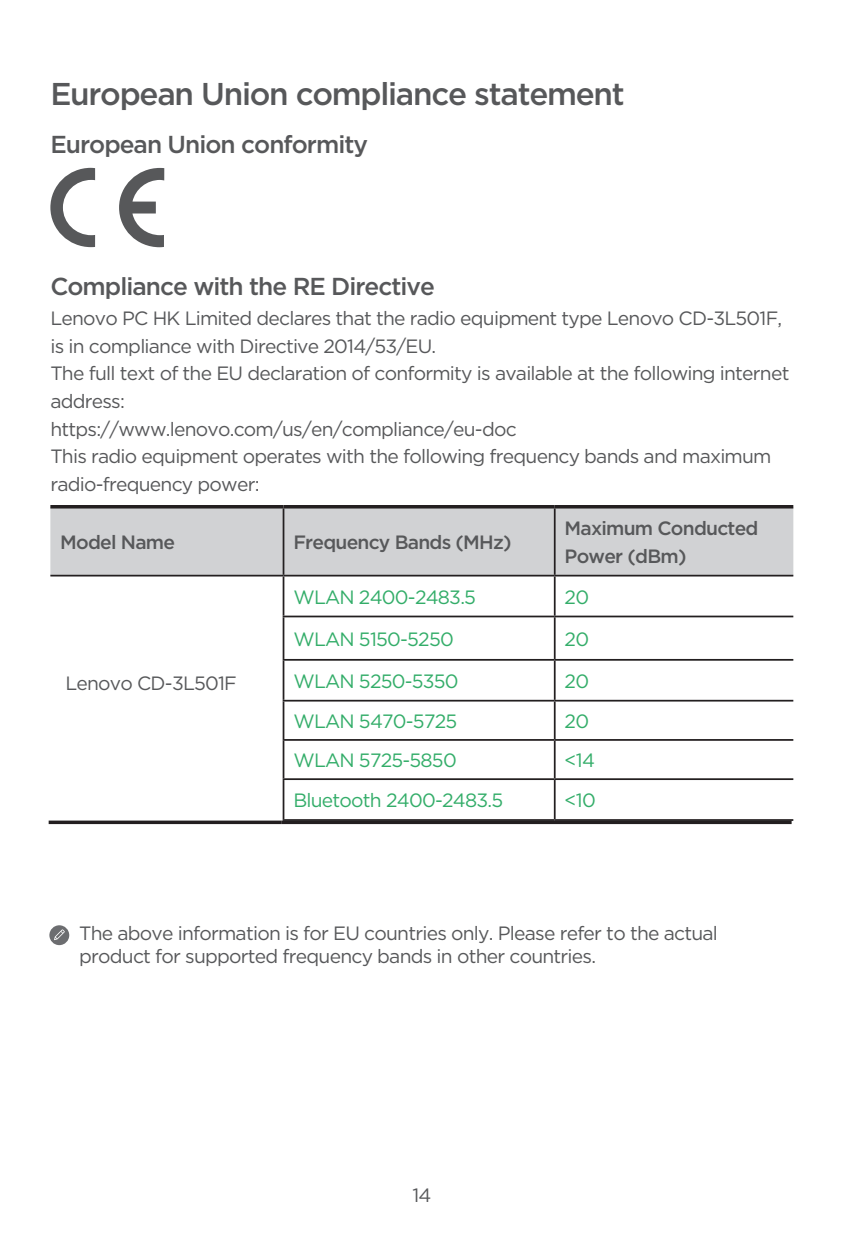
<style>
.page{position:relative;width:844px;height:1241px;background:#fff}
.page>*{position:absolute;margin:0;border:0;box-sizing:border-box;transform-origin:0 0}
.t1{font:500 31.5px "Gotham";letter-spacing:-.04em;color:#57585a}
.t2{font:500 24.5px "Gotham";letter-spacing:-.04em;color:#57585a}
.t3{font:19.25px/27.7px "Gotham";letter-spacing:-.04em;color:#57585a}
.t4{font:19.25px "Gotham";letter-spacing:-.04em;color:#33ad69}
.t5{font:500 19.25px/28px "Gotham";letter-spacing:-.04em;color:#57585a}
</style>
<div class="page">
<svg style="left:119px;top:168px;width:45px;height:79px"></svg>
<svg style="left:50px;top:168px;width:45px;height:79px"></svg>
<div style="left:50px;top:508px;width:743px;height:66px;background:#d1d2d4"></div>
<hr style="left:50px;top:505px;width:233px;height:3px;background:#231f20">
<hr style="left:283px;top:505px;width:271px;height:3px;background:#231f20">
<hr style="left:554px;top:505px;width:239px;height:3px;background:#231f20">
<svg style="left:49px;top:820px;width:233px;height:4px"></svg>
<svg style="left:282px;top:820px;width:271px;height:4px"></svg>
<svg style="left:553px;top:820px;width:238px;height:4px"></svg>
<hr style="left:282px;top:508px;width:2px;height:66px;background:#231f20">
<hr style="left:553px;top:508px;width:2px;height:66px;background:#231f20">
<hr style="left:50px;top:574px;width:233px;height:2px;background:#231f20">
<hr style="left:283px;top:574px;width:271px;height:2px;background:#231f20">
<hr style="left:282px;top:576px;width:2px;height:39px;background:#231f20">
<hr style="left:554px;top:574px;width:239px;height:2px;background:#231f20">
<hr style="left:553px;top:576px;width:2px;height:39px;background:#231f20">
<hr style="left:282px;top:615px;width:272px;height:2px;background:#231f20">
<hr style="left:282px;top:617px;width:2px;height:42px;background:#231f20">
<hr style="left:554px;top:615px;width:239px;height:2px;background:#231f20">
<hr style="left:553px;top:617px;width:2px;height:42px;background:#231f20">
<hr style="left:282px;top:659px;width:272px;height:1px;background:#231f20">
<hr style="left:282px;top:660px;width:2px;height:39px;background:#231f20">
<hr style="left:554px;top:659px;width:239px;height:1px;background:#231f20">
<hr style="left:553px;top:660px;width:2px;height:39px;background:#231f20">
<hr style="left:282px;top:699px;width:272px;height:2px;background:#231f20">
<hr style="left:282px;top:701px;width:2px;height:38px;background:#231f20">
<hr style="left:554px;top:699px;width:239px;height:2px;background:#231f20">
<hr style="left:553px;top:701px;width:2px;height:38px;background:#231f20">
<hr style="left:282px;top:739px;width:272px;height:1px;background:#231f20">
<hr style="left:282px;top:740px;width:2px;height:38px;background:#231f20">
<hr style="left:554px;top:739px;width:239px;height:1px;background:#231f20">
<hr style="left:553px;top:740px;width:2px;height:38px;background:#231f20">
<hr style="left:282px;top:778px;width:272px;height:2px;background:#231f20">
<hr style="left:282px;top:780px;width:2px;height:39px;background:#231f20">
<hr style="left:554px;top:778px;width:239px;height:2px;background:#231f20">
<hr style="left:553px;top:780px;width:2px;height:39px;background:#231f20">
<hr style="left:282px;top:819px;width:272px;height:1px;background:#231f20">
<hr style="left:554px;top:819px;width:239px;height:1px;background:#231f20">
<div style="left:49px;top:925px;width:20px;height:20px;background:#6c6d70;border-radius:50%"></div>
<svg style="left:54px;top:929px;width:11px;height:11px"></svg>
<h1 class="t1" style="left:50px;top:73px;width:575px">European Union compliance statement</h1>
<p class="t2" style="left:50px;top:128px;width:319px">European Union conformity</p>
<p class="t2" style="left:50px;top:270px;width:386px">Compliance with the RE Directive</p>
<p class="t3" style="left:50px;top:304px;width:740px">Lenovo PC HK Limited declares that the radio equipment type Lenovo CD-3L501F, is in compliance with Directive 2014/53/EU.<br>The full text of the EU declaration of conformity is available at the following internet address:<br>https://www.lenovo.com/us/en/compliance/eu-doc<br>This radio equipment operates with the following frequency bands and maximum radio-frequency power:</p>
<p class="t5" style="left:60px;top:527px;width:116px">Model Name</p>
<p class="t5" style="left:293px;top:528px;width:220px">Frequency Bands (MHz)</p>
<p class="t5" style="left:564px;top:513px;width:195px">Maximum Conducted<br>Power (dBm)</p>
<p class="t3" style="left:65px;top:668px;width:173px">Lenovo CD-3L501F</p>
<p class="t4" style="left:293px;top:584px;width:184px">WLAN 2400-2483.5</p>
<p class="t4" style="left:564px;top:584px;width:26px">20</p>
<p class="t4" style="left:293px;top:626px;width:162px">WLAN 5150-5250</p>
<p class="t4" style="left:564px;top:626px;width:26px">20</p>
<p class="t4" style="left:293px;top:668px;width:167px">WLAN 5250-5350</p>
<p class="t4" style="left:564px;top:668px;width:26px">20</p>
<p class="t4" style="left:293px;top:708px;width:165px">WLAN 5470-5725</p>
<p class="t4" style="left:564px;top:708px;width:26px">20</p>
<p class="t4" style="left:293px;top:748px;width:165px">WLAN 5725-5850</p>
<p class="t4" style="left:564px;top:748px;width:32px">&lt;14</p>
<p class="t4" style="left:293px;top:788px;width:211px">Bluetooth 2400-2483.5</p>
<p class="t4" style="left:564px;top:788px;width:33px">&lt;10</p>
<p class="t3" style="left:79px;top:921px;width:640px;line-height:23.1px">The above information is for EU countries only. Please refer to the actual product for supported frequency bands in other countries.</p>
<p class="t3" style="left:412px;top:1180px;width:21px">14</p>
</div>
